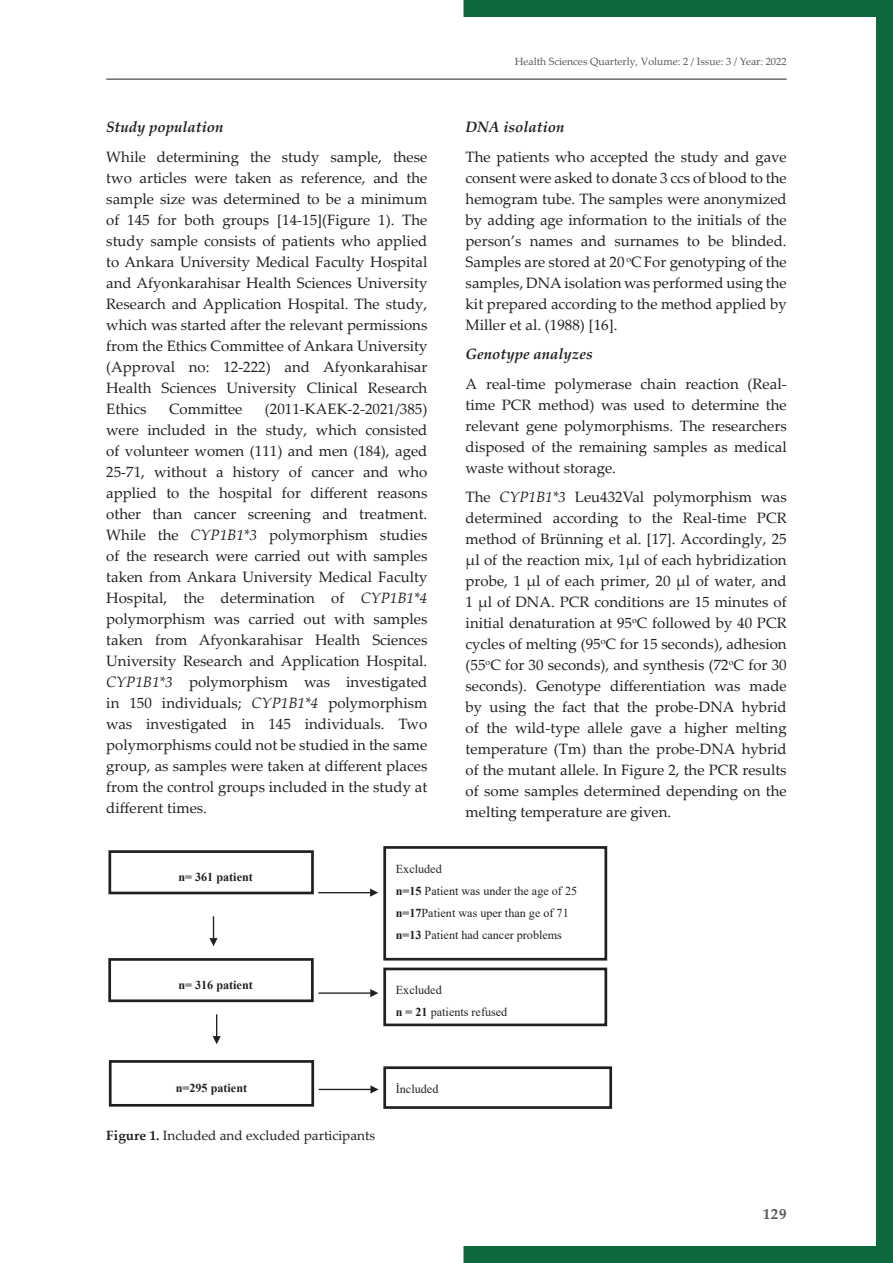
<style>
.page{position:relative;width:893px;height:1263px;background:#fff}
.page>*{position:absolute;margin:0;border:0;box-sizing:border-box;transform-origin:0 0}
.t1{font:15px/21px "Palatino Linotype";color:#231f20;text-align:justify}
.t2{font:italic 700 15px "Palatino Linotype";color:#231f20}
.t3{font:700 15px "Palatino Linotype";color:#57585a}
.t4{font:14.85px "Times New Roman";color:#231f20}
.t5{font:13.5px "Palatino Linotype";color:#231f20}
.t6{font:12.15px/22px "Times New Roman";color:#231f20}
.t7{font:700 12.15px "Times New Roman";color:#231f20}
.t8{font:10.5px "Palatino Linotype";color:#57585a}
.s1{font-style:italic}
.s2{font-weight:700}
</style>
<div class="page">
<svg style="left:463px;top:0;width:430px;height:1263px"></svg>
<hr style="left:106px;top:79px;width:681px;height:1px;background:#231f20">
<div style="left:108px;top:958px;width:206px;height:44px;border:3px solid #231f20"></div>
<div style="left:383px;top:967px;width:224px;height:59px;border:3px solid #231f20"></div>
<div style="left:109px;top:1060px;width:205px;height:47px;border:3px solid #231f20"></div>
<div style="left:383px;top:1066px;width:229px;height:43px;border:3px solid #231f20"></div>
<hr style="left:318px;top:892px;width:53px;height:1px;background:#231f20">
<svg style="left:370px;top:888px;width:8px;height:9px"></svg>
<hr style="left:318px;top:992px;width:54px;height:2px;background:#231f20">
<svg style="left:370px;top:989px;width:8px;height:8px"></svg>
<hr style="left:319px;top:1089px;width:53px;height:1px;background:#231f20">
<svg style="left:370px;top:1085px;width:9px;height:8px"></svg>
<svg style="left:209px;top:916px;width:9px;height:30px"></svg>
<svg style="left:213px;top:1014px;width:8px;height:30px"></svg>
<div style="left:383px;top:846px;width:224px;height:114px;border:3px solid #231f20"></div>
<div style="left:108px;top:850px;width:206px;height:44px;border:3px solid #231f20"></div>
<p class="t2" style="left:106px;top:116px;width:119px">Study population</p>
<p class="t1" style="left:106px;top:145px;width:323px">While determining the study sample, these two articles were taken as reference, and the sample size was determined to be a minimum of 145 for both groups [14-15](Figure 1). The study sample consists of patients who applied to Ankara University Medical Faculty Hospital and Afyonkarahisar Health Sciences University Research and Application Hospital. The study, which was started after the relevant permissions from the Ethics Committee of Ankara University (Approval no: 12-222) and Afyonkarahisar Health Sciences University Clinical Research Ethics</p>
<p class="t1" style="left:106px;top:397px;width:323px;text-indent:159px">(2011-KAEK-2-2021/385) were included in the study, which consisted of volunteer women (111) and men (184), aged 25-71, without a history of cancer and who applied to the hospital for different reasons other than cancer screening and treatment.<br>While the <span class="s1">CYP1B1*3</span> polymorphism studies of the research were carried out with samples taken from Ankara University Medical Faculty Hospital, the determination of <span class="s1">CYP1B1*4 </span>polymorphism was carried out with samples taken from Afyonkarahisar Health Sciences University Research and Application Hospital.<br><span class="s1">CYP1B1*3</span> polymorphism was investigated in 150 individuals; <span class="s1">CYP1B1*4</span> polymorphism was investigated in 145 individuals. Two polymorphisms could not be studied in the same group, as samples were taken at different places from the control groups included in the study at different times.</p>
<p class="t1" style="left:169px;top:397px;width:75px">Committee</p>
<p class="t8" style="left:515px;top:54px;width:273px">Health Sciences Quarterly, Volume: 2 / Issue: 3 / Year: 2022</p>
<p class="t2" style="left:466px;top:116px;width:100px">DNA isolation</p>
<p class="t1" style="left:466px;top:145px;width:323px">The patients who accepted the study and gave consent were asked to donate 3 ccs of blood to the hemogram tube. The samples were anonymized by adding age information to the initials of the person’s names and surnames to be blinded.<br>Samples are stored at 20 <sup>o</sup>CFor genotyping of the samples, DNA isolation was performed using the kit prepared according to the method applied by Miller et al. (1988) [16].</p>
<p class="t2" style="left:466px;top:343px;width:129px">Genotype analyzes</p>
<p class="t1" style="left:466px;top:372px;width:323px">A real-time polymerase chain reaction (Real&shy;time PCR method) was used to determine the relevant gene polymorphisms. The researchers disposed of the remaining samples as medical waste without storage.</p>
<p class="t1" style="left:466px;top:486px;width:323px">The <span class="s1">CYP1B1*3</span> Leu432Val polymorphism was determined according to the Real-time PCR method of Brünning et al. [17]. Accordingly, 25 µl of the reaction mix, 1µl of each hybridization probe, 1 µl of each primer, 20 µl of water, and 1 µl of DNA. PCR conditions are 15 minutes of initial denaturation at 95<sup>o</sup>C followed by 40 PCR cycles of melting (95<sup>o</sup>C for 15 seconds), adhesion (55<sup>o</sup>C for 30 seconds), and synthesis (72<sup>o</sup>C for 30 seconds). Genotype differentiation was made by using the fact that the probe-DNA hybrid of the wild-type allele gave a higher melting temperature (Tm) than the probe-DNA hybrid of the mutant allele. In Figure 2, the PCR results of some samples determined depending on the melting temperature are given.</p>
<p class="t7" style="left:178px;top:868px;width:76px">n= 361 patient</p>
<p class="t7" style="left:178px;top:976px;width:76px">n= 316 patient</p>
<p class="t6" style="left:396px;top:857px;width:183px">Excluded<br><span class="s2">n=15</span> Patient was under the age of 25 <span class="s2">n=17</span>Patient was uper than ge of 71 <span class="s2">n=13</span> Patient had cancer problems</p>
<p class="t6" style="left:396px;top:979px;width:113px">Excluded<br><span class="s2">n = 21</span> patients refused</p>
<p class="t7" style="left:176px;top:1079px;width:73px">n=295 patient</p>
<p class="t6" style="left:396px;top:1077px;width:44px">İncluded</p>
<p class="t4" style="left:54px;top:1124px;width:270px"><span class="s2">Figure 1.</span> Included and excluded participants</p>
<p class="t5" style="left:106px;top:1126px;width:270px"><span class="s2">Figure 1.</span> Included and excluded participants</p>
<p class="t3" style="left:763px;top:1203px;width:25px">129</p>
</div>
